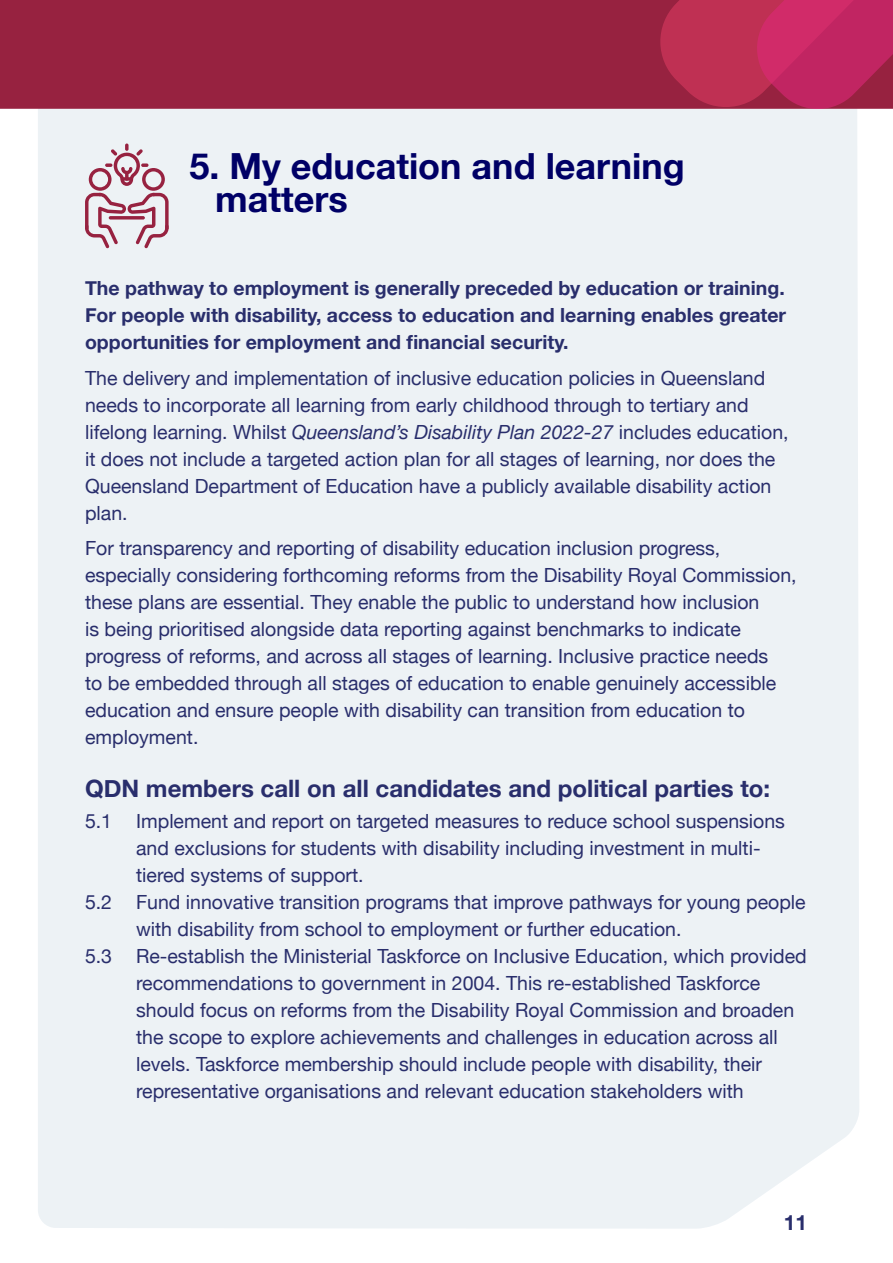
<style>
.page{position:relative;width:893px;height:1263px;background:#fff}
.page>*{position:absolute;margin:0;border:0;box-sizing:border-box;transform-origin:0 0}
.t1{font:700 36px/33px "Helvetica Neue";color:#006}
.t2{font:700 24px "Helvetica Neue";color:#292e6c}
.t3{font:700 21px "Helvetica Neue";color:#292e6c}
.t4{font:19.5px/27px "Helvetica Neue";color:#292e6c}
.t5{font:700 19.5px/27px "Helvetica Neue";color:#292e6c;text-align:justify}
.s1{font-style:italic}
</style>
<div class="page">
<div style="left:38px;top:109px;width:821px;height:1120px;background:#edf2f5"></div>
<div style="left:0;top:0;width:655px;height:109px;background:#972240"></div>
<svg style="left:655px;top:0;width:238px;height:114px;background:#be325f"></svg>
<svg style="left:85px;top:144px;width:84px;height:104px;background:#d6bcc6"></svg>
<p class="t1" style="left:215px;top:150px;width:471px;text-indent:-26px">5. My education and learning matters</p>
<p class="t5" style="left:85px;top:275px;width:703px">The pathway to employment is generally preceded by education or training.<br>For people with disability, access to education and learning enables greater opportunities for employment and financial security.</p>
<p class="t4" style="left:85px;top:366px;width:705px">The delivery and implementation of inclusive education policies in Queensland needs to incorporate all learning from early childhood through to tertiary and lifelong learning. Whilst <span class="s1">Queensland’s Disability Plan 2022-27</span> includes education, it does not include a targeted action plan for all stages of learning, nor does the Queensland Department of Education have a publicly available disability action plan.</p>
<p class="t4" style="left:85px;top:536px;width:713px">For transparency and reporting of disability education inclusion progress, especially considering forthcoming reforms from the Disability Royal Commission, these plans are essential. They enable the public to understand how inclusion<br>is being prioritised alongside data reporting against benchmarks to indicate progress of reforms, and across all stages of learning. Inclusive practice needs<br>to be embedded through all stages of education to enable genuinely accessible education and ensure people with disability can transition from education to employment.</p>
<p class="t2" style="left:85px;top:770px;width:687px">QDN members call on all candidates and political parties to:</p>
<p class="t4" style="left:136px;top:809px;width:650px;text-indent:-51px">5.1 Implement and report on targeted measures to reduce school suspensions and exclusions for students with disability including investment in multi&shy;tiered systems of support.</p>
<p class="t4" style="left:136px;top:890px;width:671px;text-indent:-51px">5.2 Fund innovative transition programs that improve pathways for young people with disability from school to employment or further education.</p>
<p class="t4" style="left:136px;top:944px;width:672px;text-indent:-51px">5.3 Re-establish the Ministerial Taskforce on Inclusive Education, which provided recommendations to government in 2004. This re-established Taskforce should focus on reforms from the Disability Royal Commission and broaden the scope to explore achievements and challenges in education across all levels. Taskforce membership should include people with disability, their representative organisations and relevant education stakeholders with</p>
<p class="t3" style="left:784px;top:1206px;width:25px">11</p>
</div>
